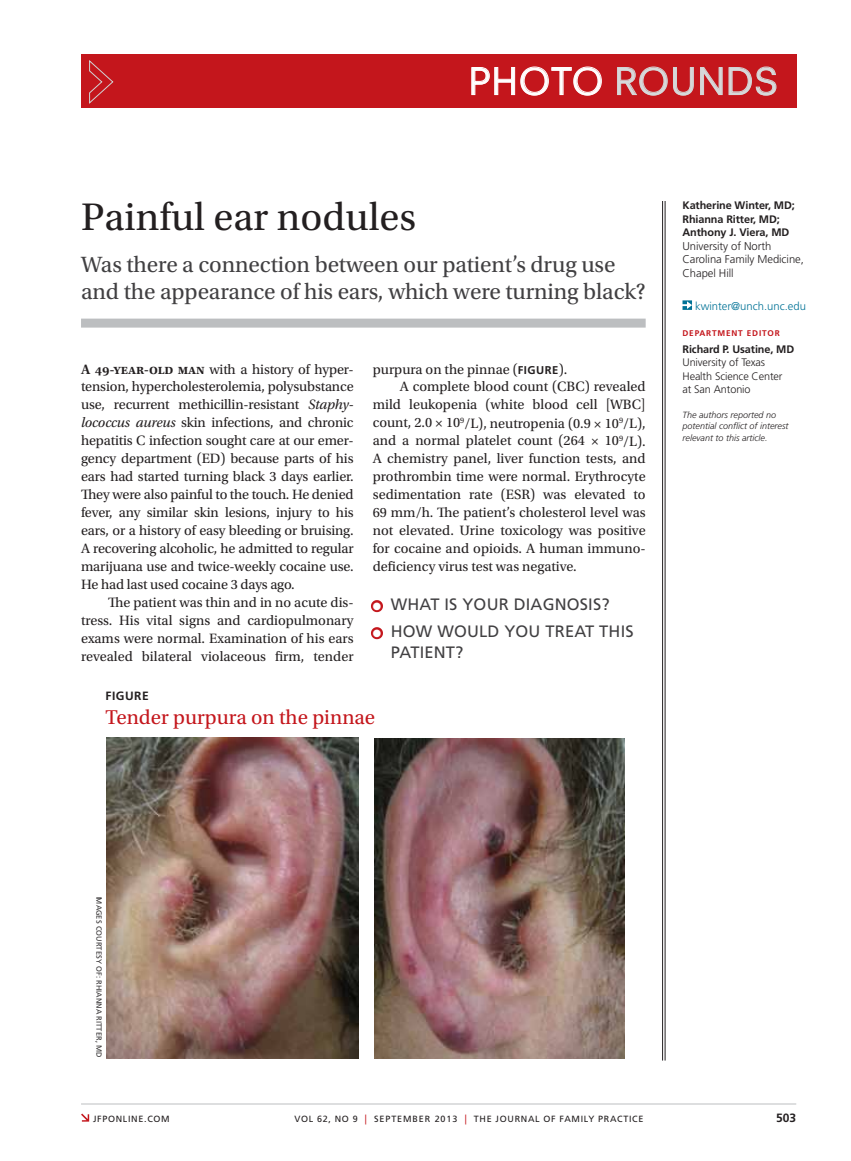
<style>
.page{position:relative;width:851px;height:1161px;background:#fff}
.page>*{position:absolute;margin:0;border:0;box-sizing:border-box;transform-origin:0 0}
.t1{font:40.5px "Utopia Std";color:#231f20}
.t2{font:36px "Neuzeit SLT Std";letter-spacing:.025em;color:#d7d9da}
.t3{font:23.25px/26.2px "Utopia Std";letter-spacing:-.005em;color:#414042}
.t4{font:21px "Utopia Std";color:#c4161c}
.t5{font:16.5px/21.6px "Frutiger LT Std";letter-spacing:.01em;color:#414042}
.t6{font:14.25px/18px "Utopia Std";color:#231f20;text-align:justify}
.t7{font:700 12px "Frutiger LT Std";color:#231f20}
.t8{font:300 11.25px/13.5px "Frutiger LT Std";letter-spacing:-.005em;color:#231f20}
.t9{font:300 11.25px "Frutiger LT Std";color:#007296}
.t10{font:700 10.8px/13.5px "Frutiger LT Std";letter-spacing:-.01em;color:#231f20}
.t11{font:300 10.8px/13.5px "Frutiger LT Std";letter-spacing:-.01em;color:#231f20}
.t12{font:italic 300 9px/11.2px "Frutiger LT Std";color:#231f20}
.t13{font:9px "Frutiger LT Std";letter-spacing:.075em;color:#231f20}
.t14{font:700 8.25px "Frutiger LT Std";letter-spacing:.1em;color:#c4161c}
.t15{font:7.5px "Frutiger LT Std";letter-spacing:.01em;color:#333132}
.s1{color:#fff}
.s2{font-weight:600}
.s3{font-style:italic}
.s4{font-family:"Frutiger LT Std";font-weight:700;font-size:11.25px}
.s5{font-size:9.9px;color:#c4161c}
</style>
<div class="page">
<svg style="left:81px;top:1114px;width:8px;height:8px"></svg>
<hr style="left:81px;top:1104px;width:715px;height:1px;background:#bcbec0">
<div style="left:81px;top:54px;width:715px;height:54px;background:#c4161c"></div>
<svg style="left:89px;top:60px;width:25px;height:44px"></svg>
<svg style="left:471px;top:67px;width:130px;height:28px"></svg>
<svg style="left:617px;top:67px;width:50px;height:28px"></svg>
<svg style="left:673px;top:67px;width:20px;height:28px"></svg>
<svg style="left:700px;top:67px;width:22px;height:28px"></svg>
<svg style="left:728px;top:67px;width:48px;height:28px"></svg>
<div style="left:81px;top:319px;width:564px;height:9px;background:#bcbec0"></div>
<svg style="left:682px;top:300px;width:10px;height:10px"></svg>
<hr style="left:664px;top:201px;width:1px;height:860px;background:#231f20">
<hr style="left:662px;top:201px;width:1px;height:860px;background:#231f20">
<svg style="left:371px;top:600px;width:12px;height:13px"></svg>
<svg style="left:371px;top:627px;width:12px;height:13px"></svg>
<img style="left:374px;top:738px;width:250px;height:321px">
<img style="left:106px;top:738px;width:252px;height:320px">
<h2 class="t2" style="left:469px;top:59px;width:311px"><span class="s1">Photo</span> ROUNDS</h2>
<h1 class="t1" style="left:81px;top:195px;width:336px">Painful ear nodules</h1>
<h3 class="t3" style="left:81px;top:252px;width:566px">Was there a connection between our patient’s drug use and the appearance of his ears, which were turning black?</h3>
<p class="t6" style="left:81px;top:360px;width:274px"><span class="s2">A 49-year-old man</span> with a history of hyper&shy;tension, hypercholesterolemia, polysubstance use, recurrent methicillin-resistant <span class="s3">Staphy&shy;lococcus aureus</span> skin infections, and chronic hepatitis C infection sought care at our emer&shy;gency department (ED) because parts of his ears had started turning black 3 days earlier.<br>They were also painful to the touch. He denied fever, any similar skin lesions, injury to his ears, or a history of easy bleeding or bruising.<br>A recovering alcoholic, he admitted to regular marijuana use and twice-weekly cocaine use.<br>He had last used cocaine 3 days ago.</p>
<p class="t6" style="left:81px;top:594px;width:274px;text-indent:27px">The patient was thin and in no acute dis&shy;tress. His vital signs and cardiopulmonary exams were normal. Examination of his ears revealed bilateral violaceous firm, tender</p>
<p class="t6" style="left:373px;top:360px;width:196px">purpura on the pinnae (<span class="s4">FIGURE</span> ).</p>
<p class="t6" style="left:400px;top:378px;width:247px">A complete blood count (CBC) revealed</p>
<p class="t6" style="left:373px;top:396px;width:274px">mild leukopenia (white blood cell [WBC]</p>
<p class="t6" style="left:373px;top:414px;width:274px">count, 2.0 × 10<sup>9</sup>/L), neutropenia (0.9 × 10<sup>9</sup>/L),</p>
<p class="t6" style="left:373px;top:432px;width:274px">and a normal platelet count (264 × 10<sup>9</sup>/L).</p>
<p class="t6" style="left:373px;top:450px;width:274px">A chemistry panel, liver function tests, and</p>
<p class="t6" style="left:373px;top:468px;width:274px">prothrombin time were normal. Erythrocyte</p>
<p class="t6" style="left:373px;top:486px;width:274px">sedimentation rate (ESR) was elevated to</p>
<p class="t6" style="left:373px;top:504px;width:274px">69 mm/h. The patient’s cholesterol level was</p>
<p class="t6" style="left:373px;top:522px;width:274px">not elevated. Urine toxicology was positive</p>
<p class="t6" style="left:373px;top:540px;width:274px">for cocaine and opioids. A human immuno-</p>
<p class="t6" style="left:373px;top:558px;width:205px">deficiency virus test was negative.</p>
<p class="t5" style="left:373px;top:593px;width:238px"><span class="s1">●</span> WHAT IS YOUR DIAGNOSIS?</p>
<p class="t5" style="left:391px;top:620px;width:244px;text-indent:-18px"><span class="s1">●</span> H OW WOULD YOU TREAT THIS<br>PATIENT?</p>
<p class="t7" style="left:106px;top:689px;width:15px">Figur</p>
<p class="t7" style="left:142px;top:689px;width:8px">e</p>
<h3 class="t4" style="left:106px;top:706px;width:271px">Tender purpura on the pinnae</h3>
<p class="t10" style="left:682px;top:199px;width:114px">Katherine Winter, MD;<br>Rhianna Ritter, MD;<br>Anthony J. Viera, MD</p>
<p class="t8" style="left:682px;top:239px;width:123px">University of North<br>Carolina Family Medicine,<br>Chapel Hill</p>
<p class="t9" style="left:695px;top:300px;width:112px">kwinter@unch.unc.edu</p>
<p class="t14" style="left:682px;top:328px;width:99px">Departm ent EDITOR</p>
<p class="t10" style="left:682px;top:342px;width:113px">Richard P. Usatine, MD</p>
<p class="t11" style="left:682px;top:356px;width:101px">University of Texas<br>Health Science Center at San Antonio</p>
<p class="t12" style="left:682px;top:410px;width:108px">The authors reported no potential conflict of interest relevant to this article.</p>
<p class="t15" style="left:103px;top:897px;width:161px;rotate:90deg">IMAGES COURTESY OF: RHIANNA RITTER, MD</p>
<p class="t13" style="left:93px;top:1113px;width:78px">JFPONLINE.COM</p>
<p class="t13" style="left:294px;top:1113px;width:350px">VOL 62, NO 9 <span class="s5">|</span> SEPTEM BE R 2013 <span class="s5">|</span> THE JOURNAL OF FAMILY PRACTICE</p>
<p class="t7" style="left:776px;top:1111px;width:22px">503</p>
</div>
